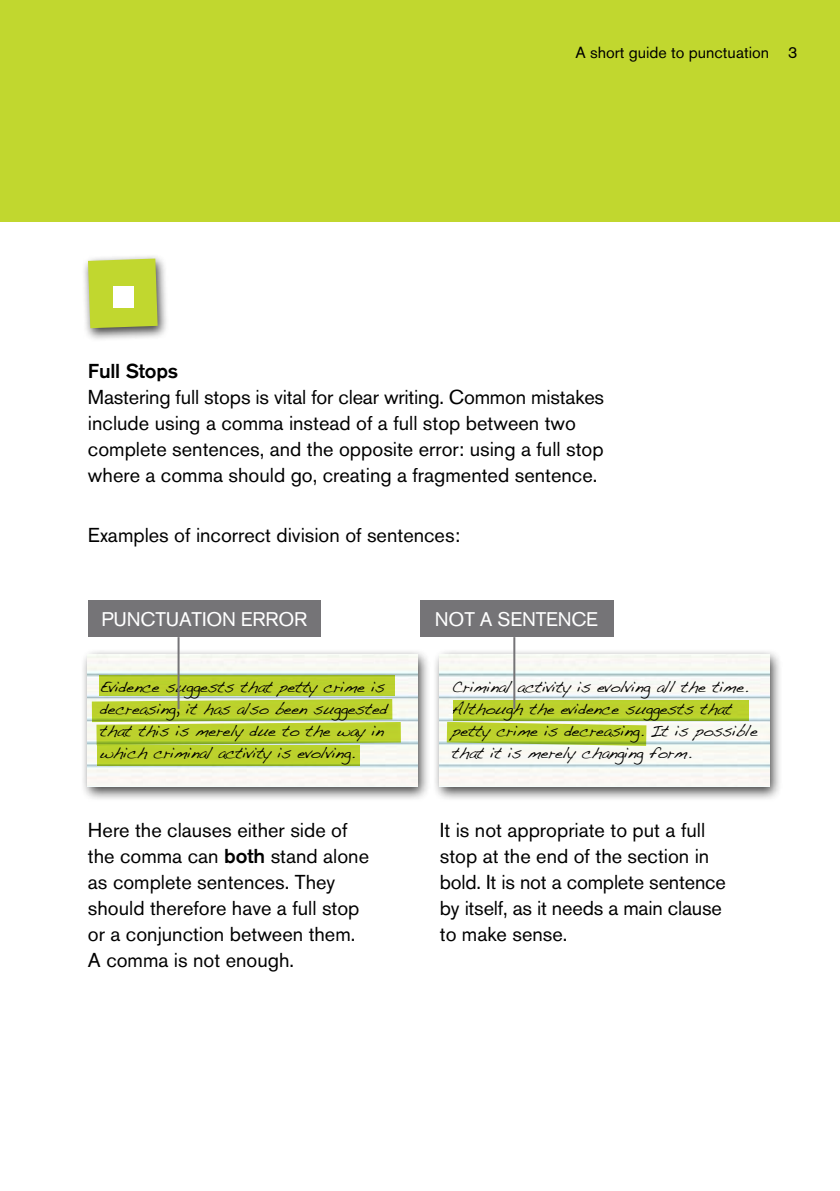
<style>
.page{position:relative;width:840px;height:1191px;background:#fff}
.page>*{position:absolute;margin:0;border:0;box-sizing:border-box;transform-origin:0 0}
.t1{font:200px "Helvetica";color:#fff}
.t2{font:20px/26px "Akzidenz Grotesk BQ";color:#000}
.t3{font:500 20px "Akzidenz Grotesk BQ";letter-spacing:-.01em;color:#000}
.t4{font:19.6px "Akzidenz Grotesk BQ";letter-spacing:-.01em;color:#fff}
.t5{font:16px/22px "Handwriting Dakota";letter-spacing:-.015em;color:#000}
.t6{font:16px "Akzidenz Grotesk BQ";color:#000}
.s1{font-weight:500}
</style>
<div class="page">
<div style="left:0;top:0;width:839px;height:221px;background:#c1d72f"></div>
<div style="left:80px;top:648px;width:350px;height:154px;background:#000;opacity:.75"></div>
<img style="left:88px;top:654px;width:329px;height:132px">
<div style="left:431px;top:648px;width:351px;height:154px;background:#000;opacity:.75"></div>
<img style="left:439px;top:654px;width:329px;height:132px">
<div style="left:99px;top:675px;width:295px;height:21px;background:#c1d72f"></div>
<div style="left:453px;top:700px;width:295px;height:21px;background:#c1d72f"></div>
<svg style="left:446px;top:722px;width:200px;height:24px;background:#bdd348"></svg>
<svg style="left:92px;top:699px;width:308px;height:46px;background:#bcd243"></svg>
<div style="left:97px;top:745px;width:262px;height:21px;background:#c1d72f"></div>
<div style="left:88px;top:600px;width:232px;height:37px;background:#757477"></div>
<div style="left:420px;top:600px;width:192px;height:37px;background:#757477"></div>
<hr style="left:177px;top:637px;width:2px;height:72px;background:#757477">
<hr style="left:513px;top:637px;width:2px;height:72px;background:#757477">
<div style="left:81px;top:254px;width:88px;height:88px;background:#000;opacity:.75"></div>
<svg style="left:88px;top:258px;width:70px;height:70px;background:#bfd438"></svg>
<h1 class="t1" style="left:96px;top:83px;width:57px">.</h1>
<p class="t6" style="left:575px;top:43px;width:223px">A short guide to punctuation 3</p>
<p class="t3" style="left:88px;top:359px;width:92px">Full Stops</p>
<p class="t2" style="left:88px;top:384px;width:517px">Mastering full stops is vital for clear writing. Common mistakes include using a comma instead of a full stop between two complete sentences, and the opposite error: using a full stop where a comma should go, creating a fragmented sentence.</p>
<p class="t2" style="left:88px;top:522px;width:373px">Examples of incorrect division of sentences:</p>
<p class="t4" style="left:101px;top:608px;width:207px">PUNCTUATION ERROR</p>
<p class="t4" style="left:434px;top:608px;width:165px">NOT A SENTENCE</p>
<p class="t5" style="left:100px;top:676px;width:289px">Evidence suggests that petty crime is decreasing, it has also been suggested that this is merely due to the way in which criminal activity is evolving.</p>
<p class="t5" style="left:451px;top:676px;width:307px">Criminal activity is evolving all the time.<br>Although the evidence suggests that petty crime is decreasing. It is possible that it is merely changing form.</p>
<p class="t2" style="left:88px;top:817px;width:282px">Here the clauses either side of the comma can <span class="s1">both</span> stand alone as complete sentences. They should therefore have a full stop or a conjunction between them.<br>A comma is not enough.</p>
<p class="t2" style="left:439px;top:817px;width:287px">It is not appropriate to put a full stop at the end of the section in bold. It is not a complete sentence by itself, as it needs a main clause to make sense.</p>
</div>
